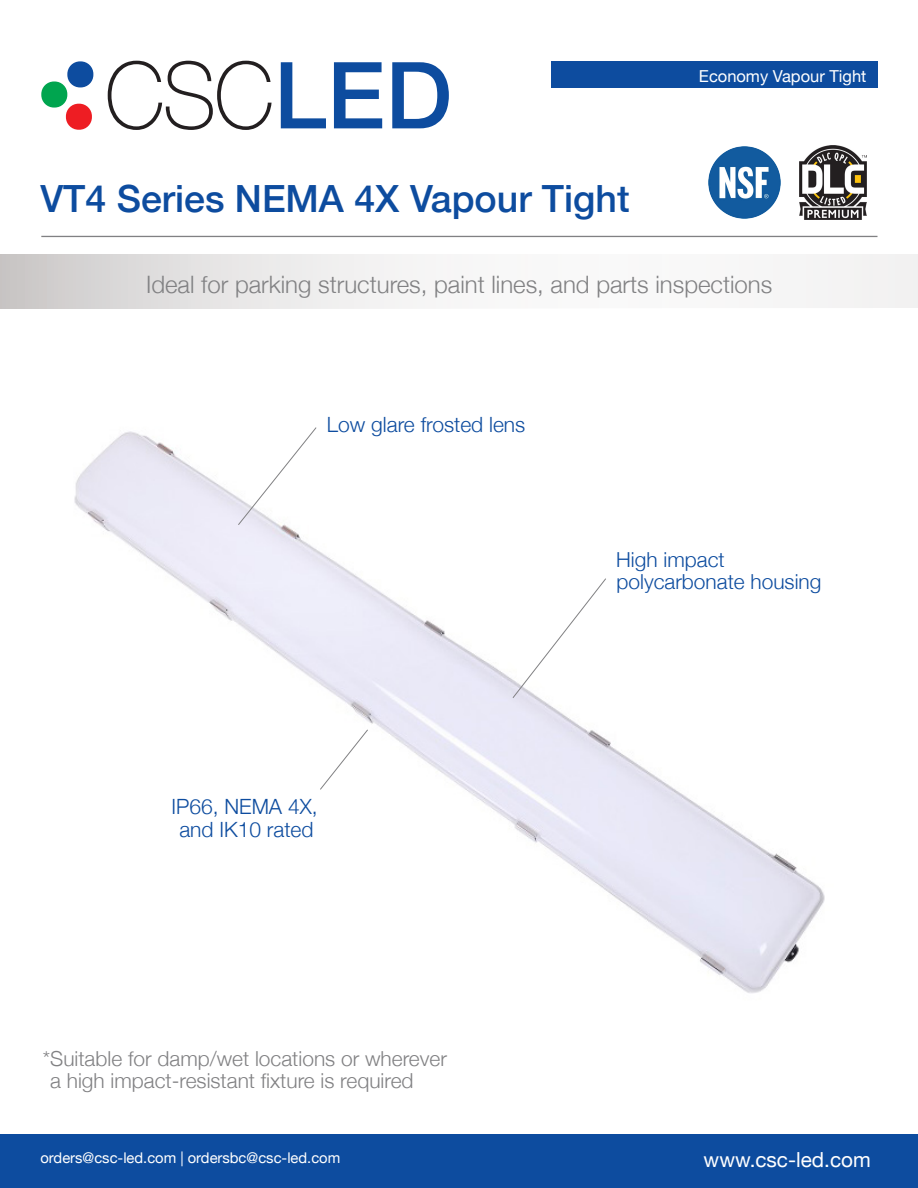
<style>
.page{position:relative;width:918px;height:1188px;background:#fff}
.page>*{position:absolute;margin:0;border:0;box-sizing:border-box;transform-origin:0 0}
.t1{font:500 37.5px "Helvetica Neue";color:#0d4c9f}
.t2{font:300 24px "Helvetica Neue";color:#818183}
.t3{font:300 21px "Helvetica Neue";color:#0d4c9f}
.t4{font:300 20.7px/22.2px "Helvetica Neue";color:#818183}
.t5{font:300 20.7px "Helvetica Neue";color:#0d4c9f}
.t6{font:20.7px "Helvetica Neue";color:#fff}
.t7{font:16.5px "Helvetica Neue";color:#fff}
.t8{font:14.7px "Helvetica Neue";color:#fff}
</style>
<div class="page">
<svg style="left:0;top:255px;width:918px;height:53px"></svg>
<svg style="left:108px;top:61px;width:164px;height:69px"></svg>
<svg style="left:281px;top:62px;width:45px;height:66px"></svg>
<svg style="left:334px;top:62px;width:48px;height:66px"></svg>
<svg style="left:392px;top:62px;width:57px;height:66px"></svg>
<div style="left:67px;top:61px;width:26px;height:26px;background:#0d4c9f;border-radius:13px"></div>
<div style="left:66px;top:104px;width:26px;height:26px;background:#ee1d23;border-radius:13px"></div>
<div style="left:41px;top:82px;width:26px;height:26px;background:#00a54f;border-radius:13px"></div>
<div style="left:551px;top:61px;width:327px;height:27px;background:#0d4c9f"></div>
<hr style="left:41px;top:236px;width:837px;height:1px;background:#818183">
<img style="left:800px;top:146px;width:67px;height:74px">
<div style="left:0;top:1134px;width:918px;height:54px;background:#0d4c9f"></div>
<img style="left:708px;top:146px;width:73px;height:73px">
<img style="left:74px;top:431px;width:751px;height:562px">
<svg style="left:512px;top:578px;width:95px;height:121px"></svg>
<svg style="left:319px;top:729px;width:50px;height:61px"></svg>
<svg style="left:237px;top:427px;width:80px;height:99px"></svg>
<p class="t1" style="left:40px;top:168px;width:591px">VT4 Series NEMA 4X Vapour Tight</p>
<p class="t7" style="left:699px;top:64px;width:169px">Economy Vapour Tight</p>
<p class="t2" style="left:146px;top:265px;width:628px">Ideal for parking structures, paint lines, and parts inspections</p>
<p class="t3" style="left:327px;top:407px;width:200px">Low glare frosted lens</p>
<p class="t3" style="left:172px;top:790px;width:148px">IP66, NEMA 4X,</p>
<p class="t3" style="left:179px;top:812px;width:136px">and IK10 rated</p>
<p class="t4" style="left:50px;top:1046px;width:398px;text-indent:-7px">*Suitable for damp/wet locations or wherever a high impact-resistant fixture is required</p>
<p class="t5" style="left:616px;top:543px;width:110px">High impact</p>
<p class="t5" style="left:616px;top:565px;width:206px">polycarbonate housing</p>
<p class="t8" style="left:40px;top:1147px;width:301px">orders@csc-led.com | ordersbc@csc-led.com</p>
<p class="t6" style="left:704px;top:1145px;width:169px">www.csc-led.com</p>
</div>
